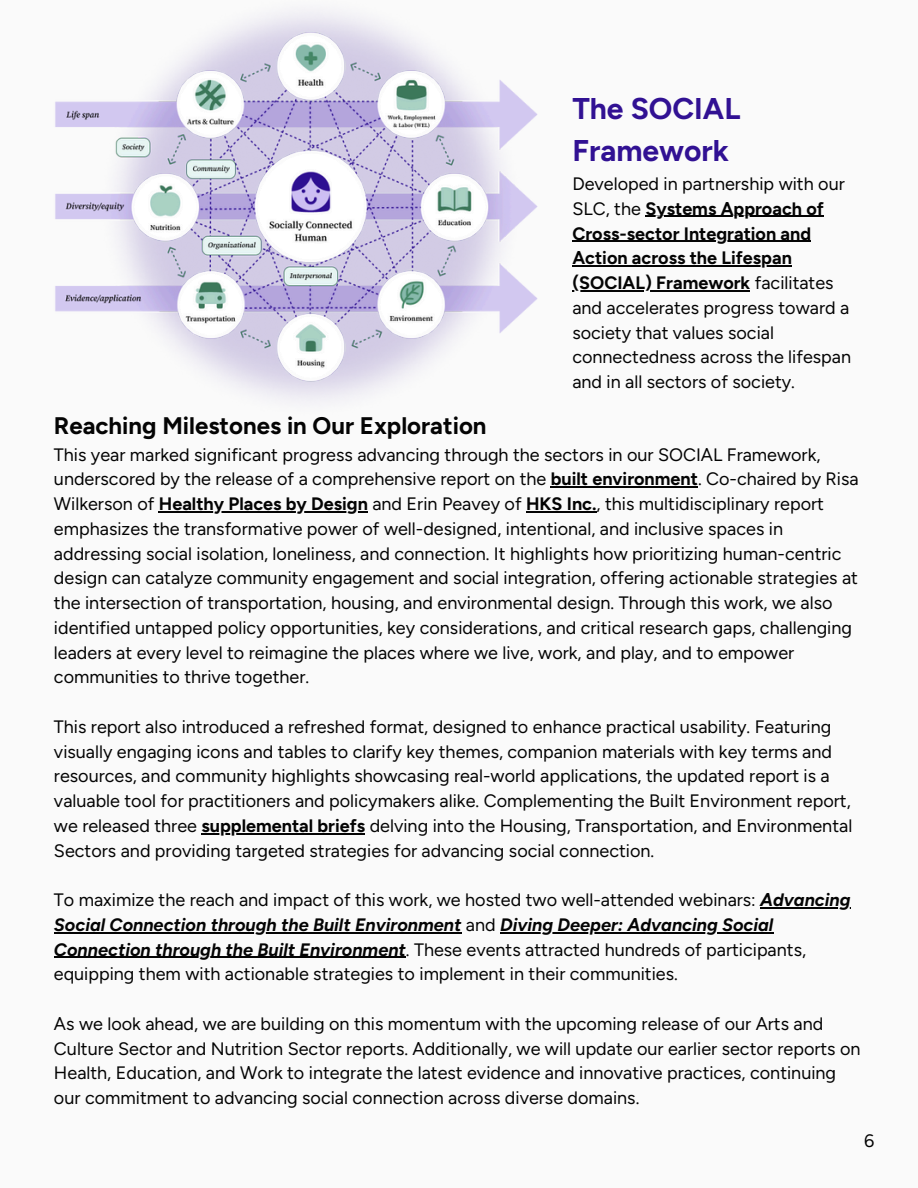
<style>
.page{position:relative;width:918px;height:1188px;background:#fafafa}
.page>*{position:absolute;margin:0;border:0;box-sizing:border-box;transform-origin:0 0}
.t1{font:700 30px/41.7px "Figtree";color:#311193}
.t2{font:700 24px "Figtree";color:#040404}
.t3{font:18px/24.8px "Figtree";color:#040404}
.t4{font:italic 700 18px "Figtree";color:#040404}
.t5{font:18px "Figtree";color:#000}
.s1{font-weight:700}
.s2{font-weight:700;font-style:italic}
.s3{font-weight:400;font-style:normal}
</style>
<div class="page">
<hr style="left:551px;top:486px;width:147px;height:2px;background:#040404">
<hr style="left:159px;top:511px;width:209px;height:1px;background:#040404">
<hr style="left:526px;top:511px;width:71px;height:1px;background:#040404">
<hr style="left:202px;top:833px;width:163px;height:1px;background:#040404">
<hr style="left:760px;top:907px;width:91px;height:1px;background:#040404">
<hr style="left:54px;top:932px;width:408px;height:1px;background:#040404">
<hr style="left:500px;top:932px;width:273px;height:1px;background:#040404">
<hr style="left:54px;top:957px;width:352px;height:1px;background:#040404">
<img style="left:55px;top:13px;width:483px;height:387px">
<hr style="left:645px;top:216px;width:179px;height:1px;background:#040404">
<hr style="left:572px;top:241px;width:239px;height:1px;background:#040404">
<hr style="left:572px;top:265px;width:220px;height:2px;background:#040404">
<hr style="left:572px;top:290px;width:178px;height:1px;background:#040404">
<p class="t1" style="left:572px;top:88px;width:170px">The SOCIAL<br>Framework</p>
<p class="t3" style="left:572px;top:171px;width:280px">Developed in partnership with our<br>SLC, the <span class="s1">Systems Approach of<br>Cross-sector Integration and<br>Action across the Lifespan (SOCIAL) Framework</span> facilitates and accelerates progress toward a society that values social connectedness across the lifespan and in all sectors of society.</p>
<p class="t2" style="left:54px;top:411px;width:434px">Reaching Milestones in Our Exploration</p>
<p class="t3" style="left:54px;top:442px;width:806px">This year marked significant progress advancing through the sectors in our SOCIAL Framework, underscored by the release of a comprehensive report on the <span class="s1">built environment</span>. Co-chaired by Risa<br>Wilkerson of <span class="s1">Healthy Places by Design</span> and Erin Peavey of <span class="s1">HKS Inc.</span>, this multidisciplinary report</p>
<h1 class="t3" style="left:54px;top:516px;width:805px">emphasizes the transformative power of well-designed, intentional, and inclusive spaces in addressing social isolation, loneliness, and connection. It highlights how prioritizing human-centric design can catalyze community engagement and social integration, offering actionable strategies at the intersection of transportation, housing, and environmental design. Through this work, we also identified untapped policy opportunities, key considerations, and critical research gaps, challenging leaders at every level to reimagine the places where we live, work, and play, and to empower communities to thrive together.</h1>
<h1 class="t3" style="left:54px;top:714px;width:800px">This report also introduced a refreshed format, designed to enhance practical usability. Featuring visually engaging icons and tables to clarify key themes, companion materials with key terms and resources, and community highlights showcasing real-world applications, the updated report is a valuable tool for practitioners and policymakers alike. Complementing the Built Environment report, we released three <span class="s1">supplemental briefs</span> delving into the Housing, Transportation, and Environmental</h1>
<h1 class="t3" style="left:54px;top:838px;width:602px">Sectors and providing targeted strategies for advancing social connection.</h1>
<h1 class="t3" style="left:54px;top:887px;width:798px">To maximize the reach and impact of this work, we hosted two well-attended webinars: <span class="s2">Advancing</span></h1>
<h1 class="t4" style="left:54px;top:914px;width:721px">Social Connection through the Built Environment <span class="s3">and</span> Diving Deeper: Advancing Social</h1>
<p class="t3" style="left:54px;top:937px;width:754px"><span class="s2">Connection through the Built Environment</span>. These events attracted hundreds of participants, equipping them with actionable strategies to implement in their communities.</p>
<p class="t3" style="left:54px;top:1011px;width:808px">As we look ahead, we are building on this momentum with the upcoming release of our Arts and Culture Sector and Nutrition Sector reports. Additionally, we will update our earlier sector reports on Health, Education, and Work to integrate the latest evidence and innovative practices, continuing our commitment to advancing social connection across diverse domains.</p>
<p class="t5" style="left:864px;top:1130px;width:12px">6</p>
</div>
